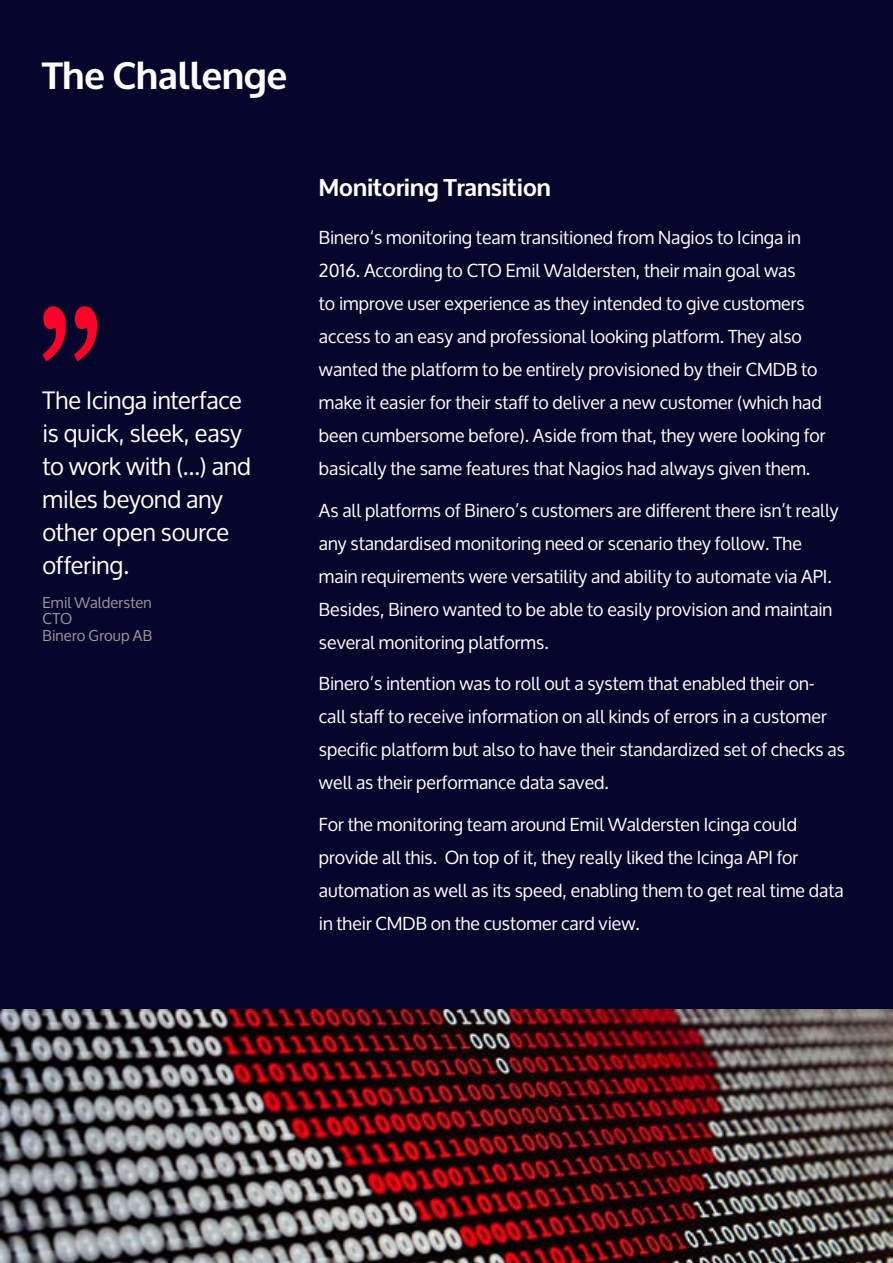
<style>
.page{position:relative;width:893px;height:1263px;background:#06062c}
.page>*{position:absolute;margin:0;border:0;box-sizing:border-box;transform-origin:0 0}
.t1{font:700 37.5px "Oxygen";color:#fff}
.t2{font:24px/33px "Oxygen";color:#fff}
.t3{font:700 24px "Oxygen";color:#fff}
.t4{font:18px/33px "Oxygen";color:#fff}
.t5{font:15px/16.5px "Oxygen";letter-spacing:.01em;color:#999}
</style>
<div class="page">
<svg style="left:43px;top:306px;width:54px;height:55px"></svg>
<img style="left:0;top:1010px;width:893px;height:253px">
<h1 class="t1" style="left:43px;top:52px;width:246px">The Challenge</h1>
<h2 class="t2" style="left:43px;top:384px;width:210px">The Icinga interface is quick, sleek, easy to work with (…) and miles beyond any other open source offering.</h2>
<p class="t5" style="left:43px;top:594px;width:111px">Emil Waldersten<br>CTO<br>Binero Group AB</p>
<h2 class="t3" style="left:319px;top:173px;width:233px">Monitoring Transition</h2>
<p class="t4" style="left:319px;top:221px;width:508px">Binero‘s monitoring team transitioned from Nagios to Icinga in 2016. According to CTO Emil Waldersten, their main goal was<br>to improve user experience as they intended to give customers access to an easy and professional looking platform. They also wanted the platform to be entirely provisioned by their CMDB to make it easier for their staff to deliver a new customer (which had been cumbersome before). Aside from that, they were looking for basically the same features that Nagios had always given them.</p>
<p class="t4" style="left:319px;top:494px;width:521px">As all platforms of Binero’s customers are different there isn’t really any standardised monitoring need or scenario they follow. The main requirements were versatility and ability to automate via API.<br>Besides, Binero wanted to be able to easily provision and maintain several monitoring platforms.</p>
<p class="t4" style="left:319px;top:667px;width:528px">Binero’s intention was to roll out a system that enabled their on&shy;call staff to receive information on all kinds of errors in a customer specific platform but also to have their standardized set of checks as well as their performance data saved.</p>
<p class="t4" style="left:319px;top:808px;width:526px">For the monitoring team around Emil Waldersten Icinga could provide all this. On top of it, they really liked the Icinga API for automation as well as its speed, enabling them to get real time data in their CMDB on the customer card view.</p>
</div>
